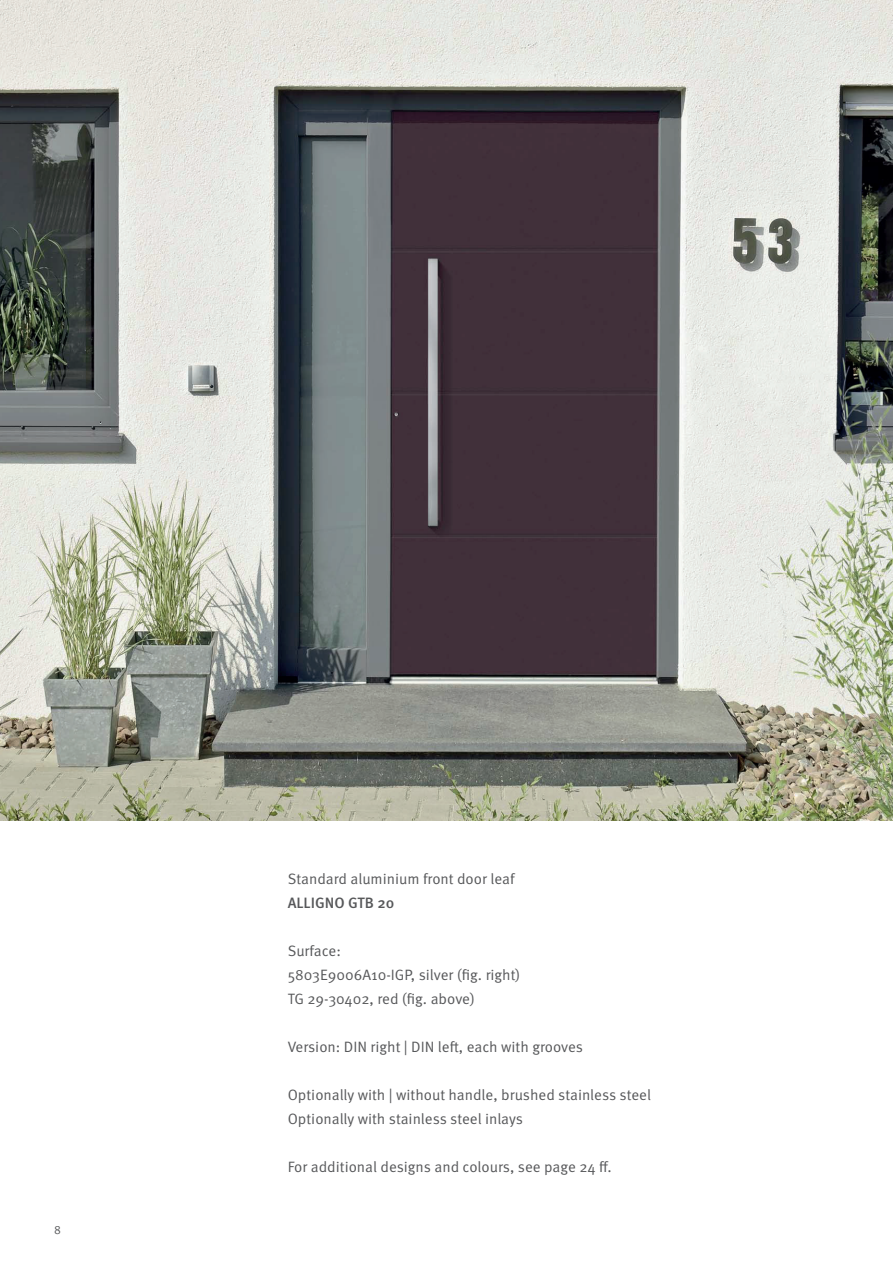
<style>
.page{position:relative;width:893px;height:1263px;background:#fff}
.page>*{position:absolute;margin:0;border:0;box-sizing:border-box;transform-origin:0 0}
.t1{font:15px/24px "Gutmann Meta Norm";color:#57585a}
.t2{font:500 15px "Gutmann Meta";color:#57585a}
.t3{font:12px "Gutmann Meta Norm";color:#57585a}
</style>
<div class="page">
<img style="left:0;top:0;width:893px;height:820px">
<p class="t3" style="left:54px;top:1221px;width:8px">8</p>
<p class="t1" style="left:288px;top:865px;width:228px">Standard aluminium front door leaf</p>
<p class="t2" style="left:288px;top:891px;width:108px">ALLIGNO GTB 20</p>
<p class="t1" style="left:288px;top:937px;width:234px">Surface:<br>5803E9006A10-IGP, silver (fig. right)<br>TG 29-30402, red (fig. above)</p>
<p class="t1" style="left:288px;top:1033px;width:297px">Version: DIN right | DIN left, each with grooves</p>
<p class="t1" style="left:288px;top:1081px;width:365px">Optionally with | without handle, brushed stainless steel<br>Optionally with stainless steel inlays</p>
<p class="t1" style="left:288px;top:1153px;width:326px">For additional designs and colours, see page 24 ff.</p>
</div>
